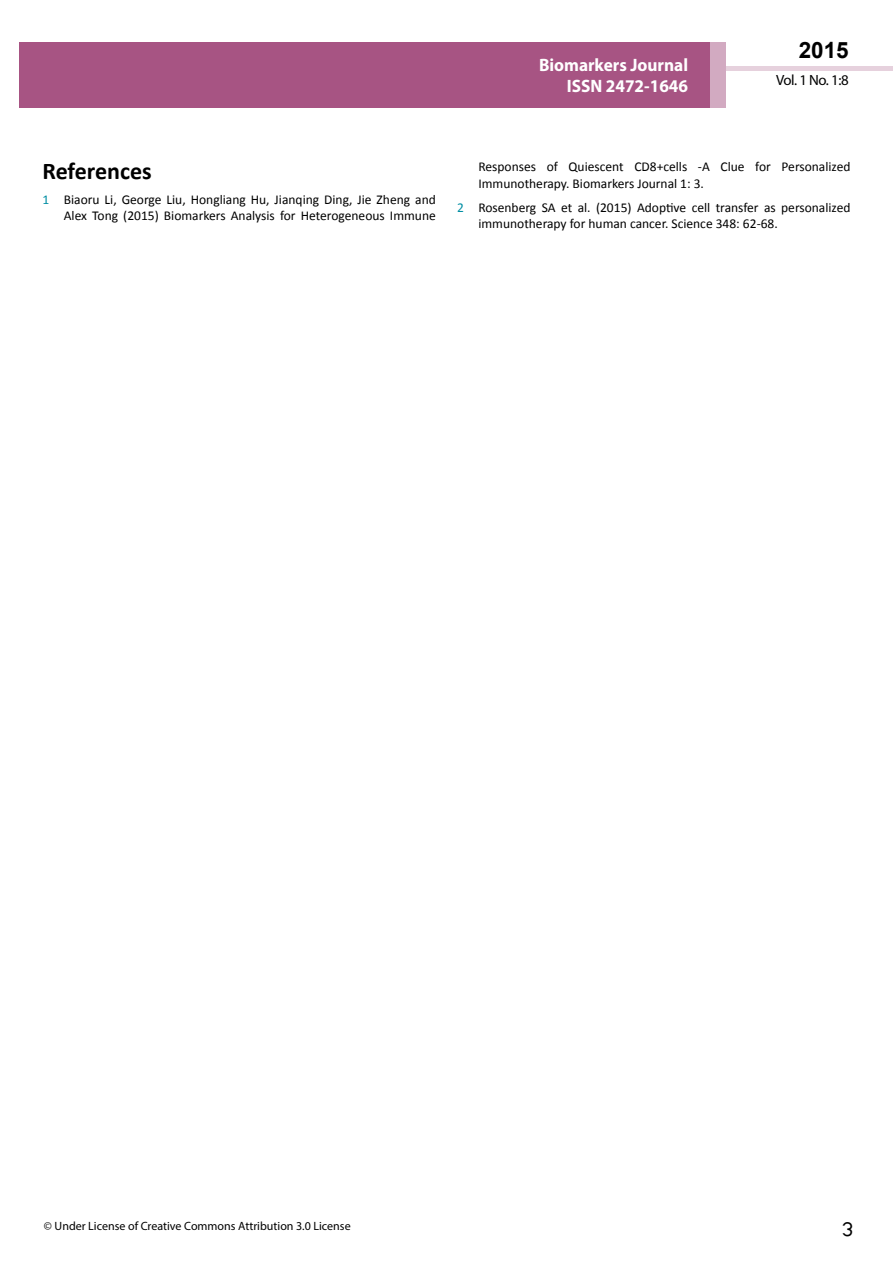
<style>
.page{position:relative;width:893px;height:1263px;background:#fff}
.page>*{position:absolute;margin:0;border:0;box-sizing:border-box;transform-origin:0 0}
.t1{font:25.5px "Tunga";color:#000}
.t2{font:700 24px "Calibri";color:#000}
.t3{font:700 22.5px "Arial";color:#000}
.t4{font:700 18px/21.6px "Myriad Pro";color:#fff;text-align:right;scale:.96 1}
.t5{font:14.85px "Myriad Pro";color:#000}
.t6{font:13.5px/16.2px "Calibri";color:#000}
.t7{font:12px "Myriad Pro";color:#000}
.s1{color:#008ea3}
</style>
<div class="page">
<div style="left:19px;top:42px;width:706px;height:66px;background:#a75483"></div>
<div style="left:722px;top:66px;width:171px;height:5px;background:#e6d1dd"></div>
<div style="left:710px;top:42px;width:15px;height:66px;background:#d2aac1"></div>
<h3 class="t4" style="left:539px;top:53px;width:157px">Biomarkers Journal<br>ISSN 2472-1646</h3>
<h3 class="t3" style="left:799px;top:35px;width:52px">2015</h3>
<p class="t5" style="left:776px;top:71px;width:74px">Vol. 1 No. 1:8</p>
<h2 class="t2" style="left:43px;top:156px;width:111px">References</h2>
<p class="t6" style="left:43px;top:191px;width:395px;text-align:right"><span class="s1">1</span> Biaoru Li, George Liu, Hongliang Hu, Jianqing Ding, Jie Zheng and<br>Alex Tong (2015) Biomarkers Analysis for Heterogeneous Immune</p>
<p class="t6" style="left:478px;top:159px;width:374px">Responses of Quiescent CD8+cells -A Clue for Personalized<br>Immunotherapy. Biomarkers Journal 1: 3.</p>
<p class="t6" style="left:478px;top:200px;width:374px;text-indent:-21px"><span class="s1">2</span> Rosenberg SA et al. (2015) Adoptive cell transfer as personalized immunotherapy for human cancer. Science 348: 62-68.</p>
<p class="t7" style="left:44px;top:1218px;width:308px">© Under License of Creative Commons Attribution 3.0 License</p>
<h1 class="t1" style="left:842px;top:1212px;width:13px">3</h1>
</div>
